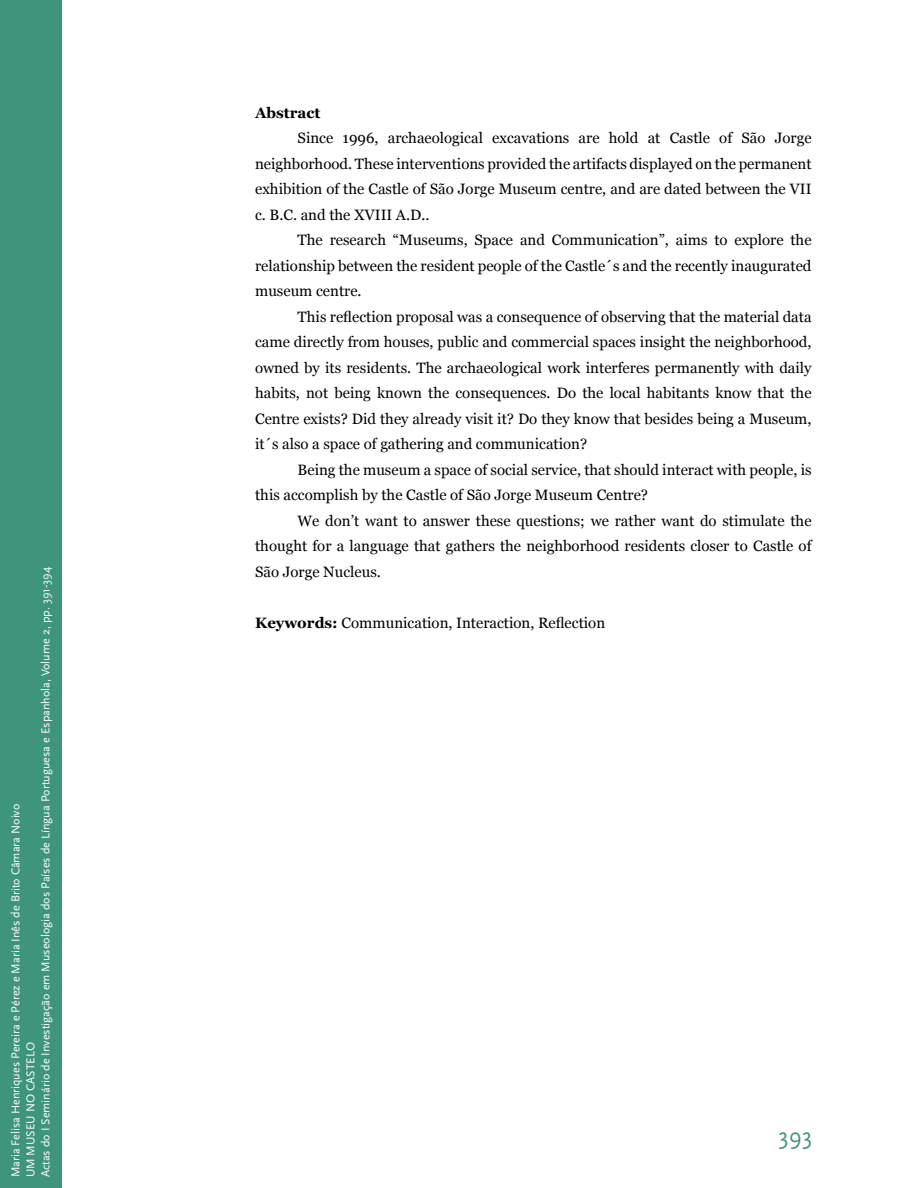
<style>
.page{position:relative;width:918px;height:1188px;background:#fff}
.page>*{position:absolute;margin:0;border:0;box-sizing:border-box;transform-origin:0 0}
.t1{font:24px "Scala Sans Pro";color:#3e957c}
.t2{font:15px/25.5px "Georgia";color:#000;text-align:justify}
.t3{font:700 15px "Georgia";color:#000}
.t4{font:12px/15px "Scala Sans Pro";color:#fff}
.s1{font-weight:700}
</style>
<div class="page">
<div style="left:0;top:0;width:62px;height:1188px;background:#3e957c"></div>
<p class="t4" style="left:9px;top:1177px;width:612px;rotate:-90deg">Maria Felisa Henriques Pereira e Pérez e Maria Inês de Brito Câmara Noivo<br>UM MUSEU NO CASTELO<br>Actas do I Seminário de Investigação em Museologia dos Países de Língua Portuguesa e Espanhola, Volume 2, pp. 391-394</p>
<p class="t3" style="left:255px;top:106px;width:67px">Abstract</p>
<p class="t2" style="left:255px;top:126px;width:558px;text-indent:43px">Since 1996, archaeological excavations are hold at Castle of São Jorge neighborhood. These interventions provided the artifacts displayed on the permanent exhibition of the Castle of São Jorge Museum centre, and are dated between the VII c. B.C. and the XVIII A.D..</p>
<p class="t2" style="left:255px;top:228px;width:558px;text-indent:43px">The research “Museums, Space and Communication”, aims to explore the relationship between the resident people of the Castle´s and the recently inaugurated museum centre.</p>
<p class="t2" style="left:255px;top:305px;width:558px;text-indent:43px">This reflection proposal was a consequence of observing that the material data came directly from houses, public and commercial spaces insight the neighborhood, owned by its residents. The archaeological work interferes permanently with daily habits, not being known the consequences. Do the local habitants know that the Centre exists? Did they already visit it? Do they know that besides being a Museum, it´s also a space of gathering and communication?</p>
<p class="t2" style="left:255px;top:458px;width:558px;text-indent:43px">Being the museum a space of social service, that should interact with people, is this accomplish by the Castle of São Jorge Museum Centre?</p>
<p class="t2" style="left:255px;top:509px;width:558px;text-indent:43px">We don’t want to answer these questions; we rather want do stimulate the thought for a language that gathers the neighborhood residents closer to Castle of São Jorge Nucleus.</p>
<p class="t2" style="left:255px;top:611px;width:352px"><span class="s1">Keywords:</span> Communication, Interaction, Reflection</p>
<h1 class="t1" style="left:779px;top:1127px;width:35px">393</h1>
</div>
